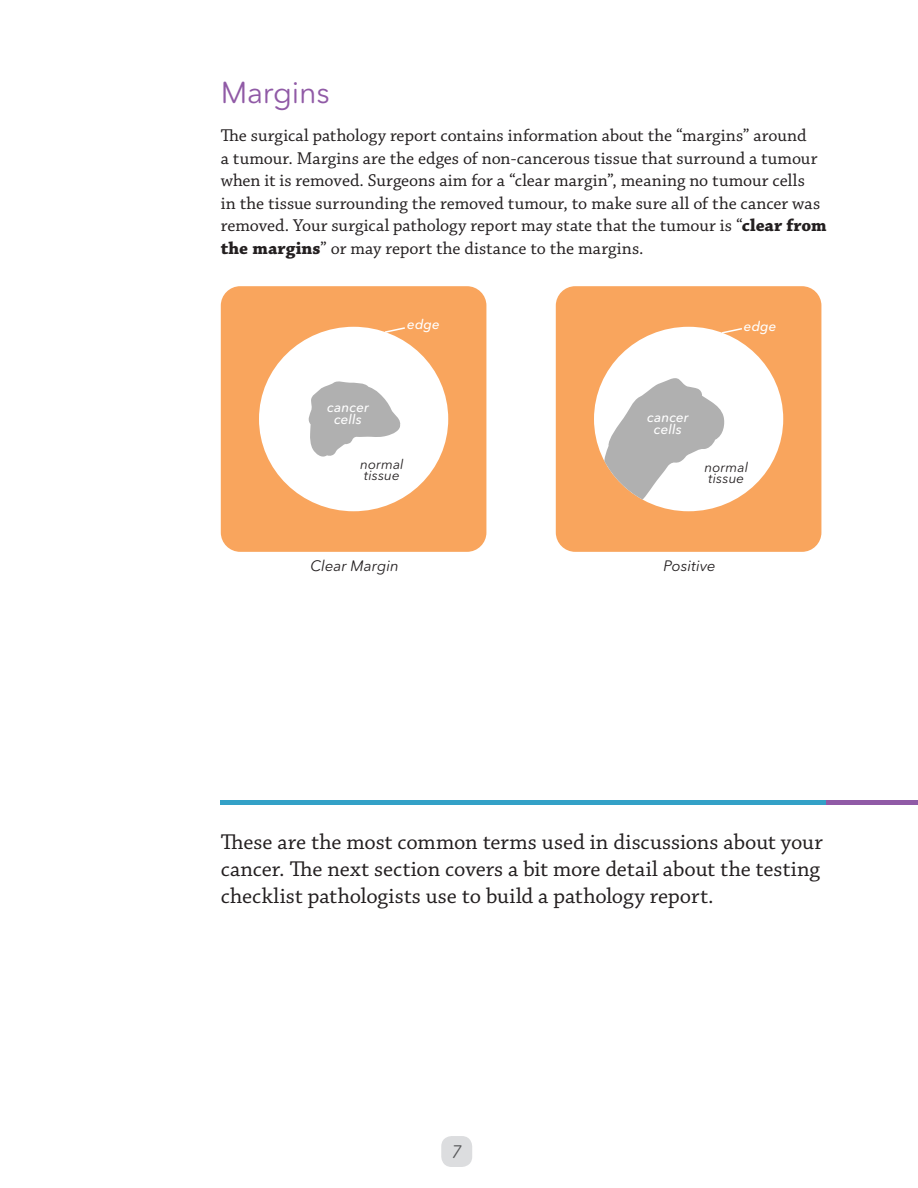
<style>
.page{position:relative;width:918px;height:1188px;background:#fff}
.page>*{position:absolute;margin:0;border:0;box-sizing:border-box;transform-origin:0 0}
.Heading_2{font:30px "Avenir Next Rounded Pro";letter-spacing:-.01em;color:#905aa6}
.t1{font:22.5px/27px "Chaparral Pro";color:#231f20}
.t2{font:18px/22.5px "Chaparral Pro";color:#231f20}
.t3{font:italic 18px "Avenir Next Rounded Pro";color:#57585a}
.t4{font:italic 15px "Avenir Next Rounded Pro";color:#231f20}
.t5{font:13.5px "Avenir Next Rounded Pro Med It";letter-spacing:.01em;color:#fff}
.t6{font:italic 13.5px "Avenir Next Rounded Pro";letter-spacing:.01em;color:#231f20}
.s1{font-weight:700}
</style>
<div class="page">
<div style="left:441px;top:1136px;width:31px;height:31px;background:#dcdddf;border-radius:10px"></div>
<div style="left:221px;top:286px;width:265px;height:266px;background:#f9a55d;border-radius:19px"></div>
<div style="left:259px;top:327px;width:189px;height:184px;background:#fff;border-radius:50%"></div>
<svg style="left:308px;top:381px;width:93px;height:76px"></svg>
<div style="left:556px;top:286px;width:265px;height:266px;background:#f9a55d;border-radius:19px"></div>
<div style="left:594px;top:327px;width:189px;height:184px;background:#fff;border-radius:50%"></div>
<svg style="left:604px;top:375px;width:121px;height:125px"></svg>
<svg style="left:720px;top:328px;width:22px;height:7px"></svg>
<svg style="left:383px;top:327px;width:22px;height:7px"></svg>
<hr style="left:221px;top:801px;width:697px;height:4px;background:#33a1c7">
<hr style="left:826px;top:801px;width:92px;height:4px;background:#905aa6">
<p class="Heading_2" style="left:221px;top:74px;width:110px">Margins</p>
<p class="t2" style="left:221px;top:125px;width:607px">The surgical pathology report contains information about the “margins” around<br>a tumour. Margins are the edges of non-cancerous tissue that surround a tumour when it is removed. Surgeons aim for a “clear margin”, meaning no tumour cells<br>in the tissue surrounding the removed tumour, to make sure all of the cancer was removed. Your surgical pathology report may state that the tumour is “<span class="s1">clear from the margins</span>” or may report the distance to the margins.</p>
<p class="t5" style="left:407px;top:316px;width:34px">edge</p>
<p class="t5" style="left:744px;top:319px;width:34px">edge</p>
<p class="t5" style="left:327px;top:399px;width:43px">cancer</p>
<p class="t5" style="left:334px;top:411px;width:29px">cells</p>
<p class="t5" style="left:647px;top:409px;width:43px">cancer</p>
<p class="t5" style="left:654px;top:421px;width:29px">cells</p>
<p class="t6" style="left:360px;top:456px;width:45px">normal</p>
<p class="t6" style="left:364px;top:467px;width:37px">tissue</p>
<p class="t6" style="left:705px;top:459px;width:45px">normal</p>
<p class="t6" style="left:708px;top:470px;width:37px">tissue</p>
<p class="t4" style="left:310px;top:557px;width:90px">Clear Margin</p>
<p class="t4" style="left:663px;top:557px;width:54px">Positive</p>
<p class="t1" style="left:221px;top:829px;width:604px">These are the most common terms used in discussions about your cancer. The next section covers a bit more detail about the testing checklist pathologists use to build a pathology report.</p>
<p class="t3" style="left:452px;top:1141px;width:12px">7</p>
</div>
